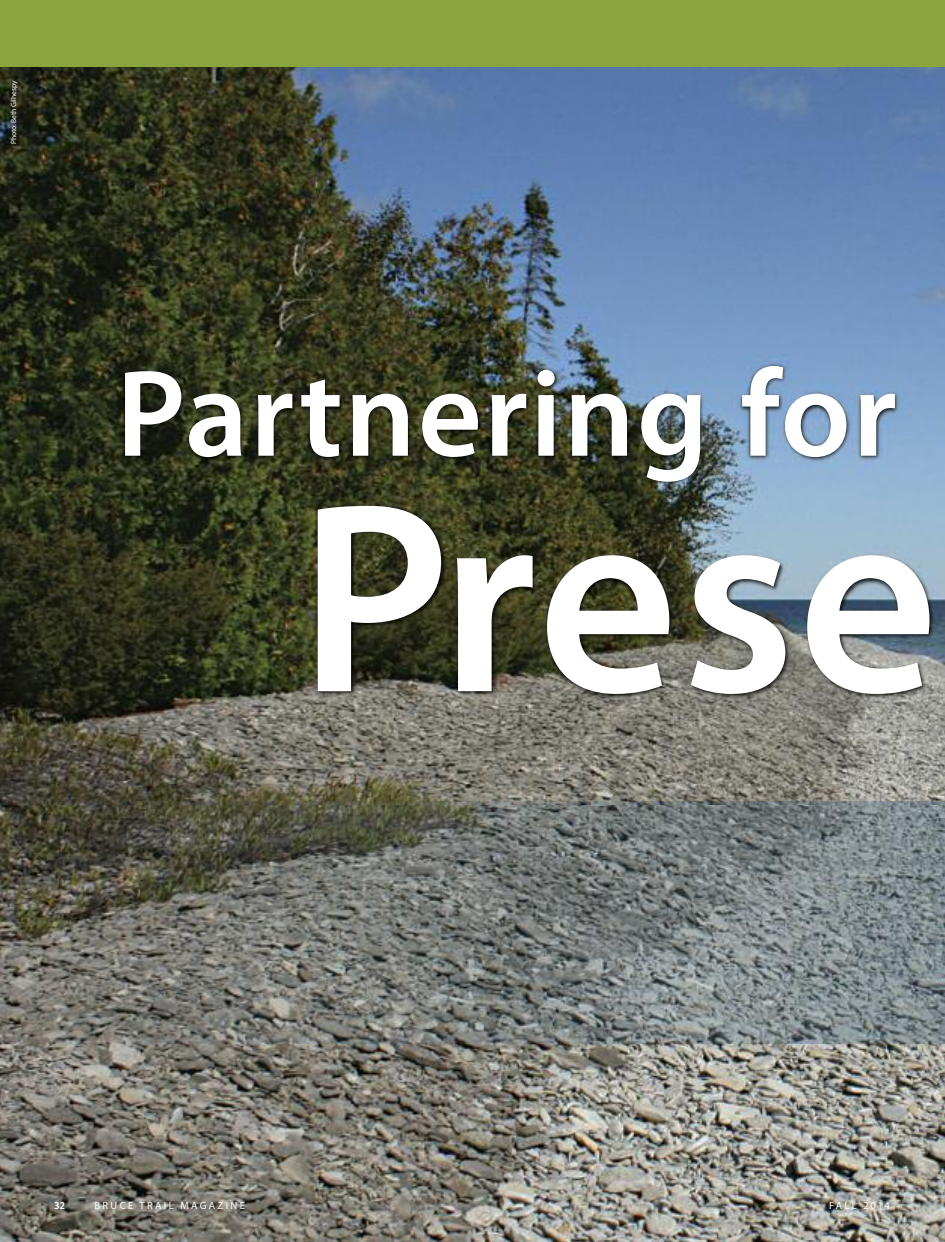
<style>
.page{position:relative;width:945px;height:1242px;background:#fff}
.page>*{position:absolute;margin:0;border:0;box-sizing:border-box;transform-origin:0 0}
.t1{font:600 273px "Myriad Pro";color:#fff}
.t2{font:600 124.5px "Myriad Pro";letter-spacing:.015em;color:#fff}
.t3{font:10.5px "Myriad Pro";letter-spacing:.22em;color:#fff}
.t4{font:10.5px "Myriad Pro";letter-spacing:.15em;color:#fff}
.t5{font:600 10.5px "Myriad Pro";color:#fff}
.t6{font:7.5px "Myriad Pro";letter-spacing:-.015em;color:#fff}
</style>
<div class="page">
<img style="left:0;top:68px;width:945px;height:1174px">
<img style="left:0;top:332px;width:945px;height:711px">
<div style="left:0;top:0;width:945px;height:68px;background:#8aa53d"></div>
<p class="t6" style="left:11px;top:144px;width:65px;rotate:-90deg">PHOTO: BETH GILHESPY</p>
<h2 class="t2" style="left:116px;top:367px;width:782px">Partnering for</h2>
<h1 class="t1" style="left:298px;top:497px;width:642px">Prese</h1>
<p class="t5" style="left:54px;top:1202px;width:13px">32</p>
<p class="t3" style="left:95px;top:1202px;width:152px">BRUCE TRAIL MAGAZINE</p>
<p class="t4" style="left:829px;top:1202px;width:62px">FALL 2014</p>
</div>
